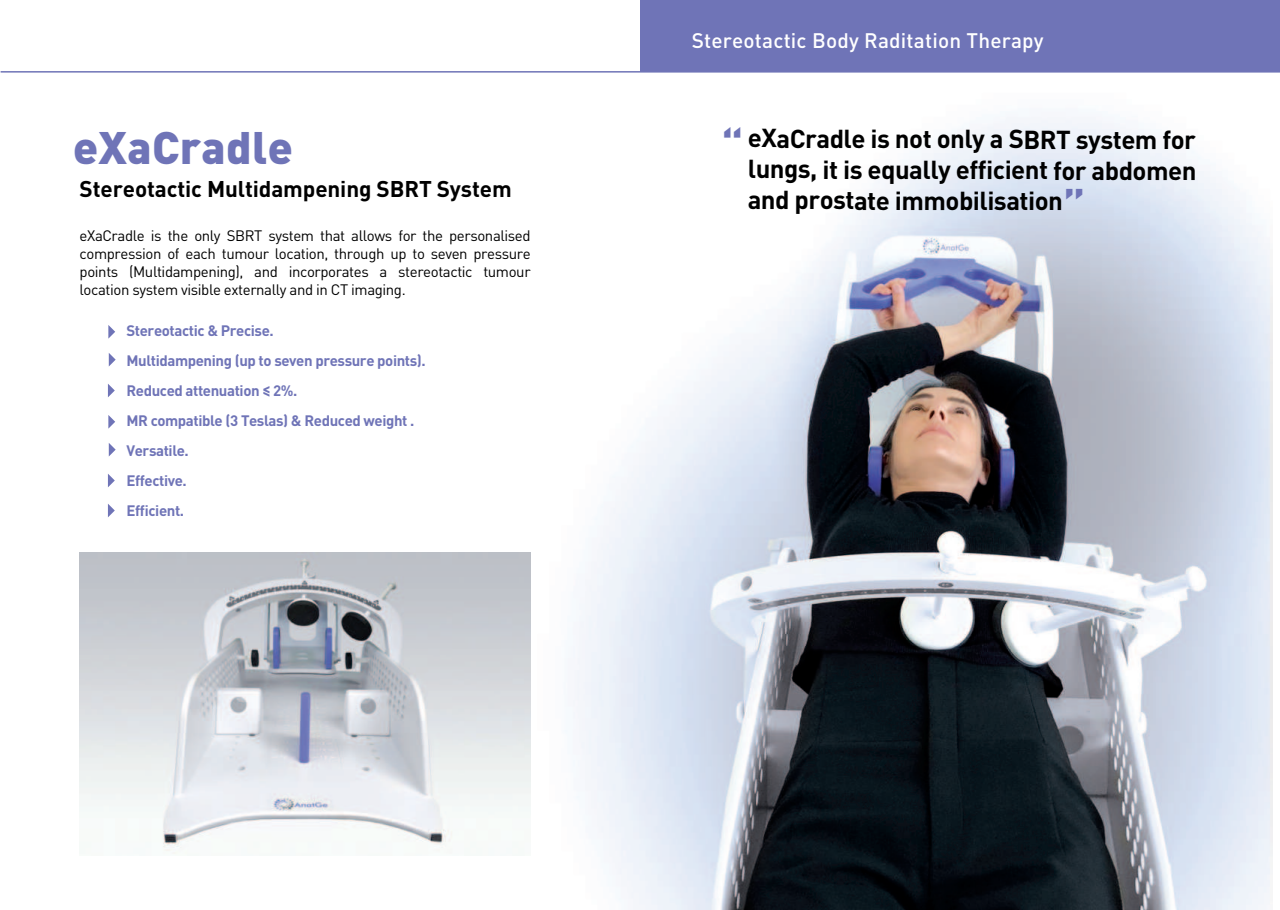
<style>
.page{position:relative;width:1280px;height:910px;background:#fff}
.page>*{position:absolute;margin:0;border:0;box-sizing:border-box;transform-origin:0 0}
.t1{font:900 45px "DIN Pro";letter-spacing:.01em;color:#6f74b7}
.t2{font:700 25.65px/30.8px "DIN Pro";letter-spacing:-.025em;color:#000;text-align:justify}
.t3{font:700 22.5px "DIN Pro";letter-spacing:-.005em;color:#000}
.t4{font:500 20.85px "DIN Pro";letter-spacing:.01em;color:#fff}
.t5{font:15px/18px "DIN Pro";letter-spacing:-.025em;color:#000;text-align:justify}
.t6{font:700 15px/30px "DIN Pro";letter-spacing:-.025em;color:#6f74b7}
.s1{font-size:46.5px;color:#6f74b7}
</style>
<div class="page">
<img style="left:79px;top:34px;width:1193px;height:876px">
<hr style="left:1px;top:71px;width:1279px;height:2px;background:#6f74b7">
<img style="left:80px;top:553px;width:451px;height:303px">
<div style="left:641px;top:0;width:639px;height:72px;background:#6f74b7"></div>
<svg style="left:108px;top:325px;width:7px;height:14px"></svg>
<svg style="left:109px;top:353px;width:7px;height:13px"></svg>
<svg style="left:108px;top:384px;width:7px;height:13px"></svg>
<svg style="left:108px;top:415px;width:7px;height:14px"></svg>
<svg style="left:109px;top:443px;width:7px;height:13px"></svg>
<svg style="left:108px;top:474px;width:7px;height:13px"></svg>
<svg style="left:108px;top:504px;width:7px;height:13px"></svg>
<h1 class="t1" style="left:73px;top:128px;width:222px">eXaCradle</h1>
<h3 class="t3" style="left:80px;top:178px;width:434px">Stereotactic Multidampening SBRT System</h3>
<p class="t5" style="left:80px;top:228px;width:453px">eXaCradle is the only SBRT system that allows for the personalised compression of each tumour location, through up to seven pressure points (Multidampening), and incorporates a stereotactic tumour location system visible externally and in CT imaging.</p>
<p class="t6" style="left:126px;top:316px;width:301px">Stereotactic &amp; Precise.<br>Multidampening (up to seven pressure points).<br>Reduced attenuation ≤ 2%.<br>MR compatible (3 Teslas) &amp; Reduced weight .<br>Versatile.<br>Effective.<br>Efficient.</p>
<h3 class="t4" style="left:692px;top:33px;width:353px">Stereotactic Body Raditation Therapy</h3>
<h2 class="t2" style="left:748px;top:125px;width:450px;text-indent:-27px"><span class="s1">“</span> eXaCradle is not only a SBRT system for lungs, it is equally efficient for abdomen and prostate immobilisation<span class="s1">”</span></h2>
</div>
